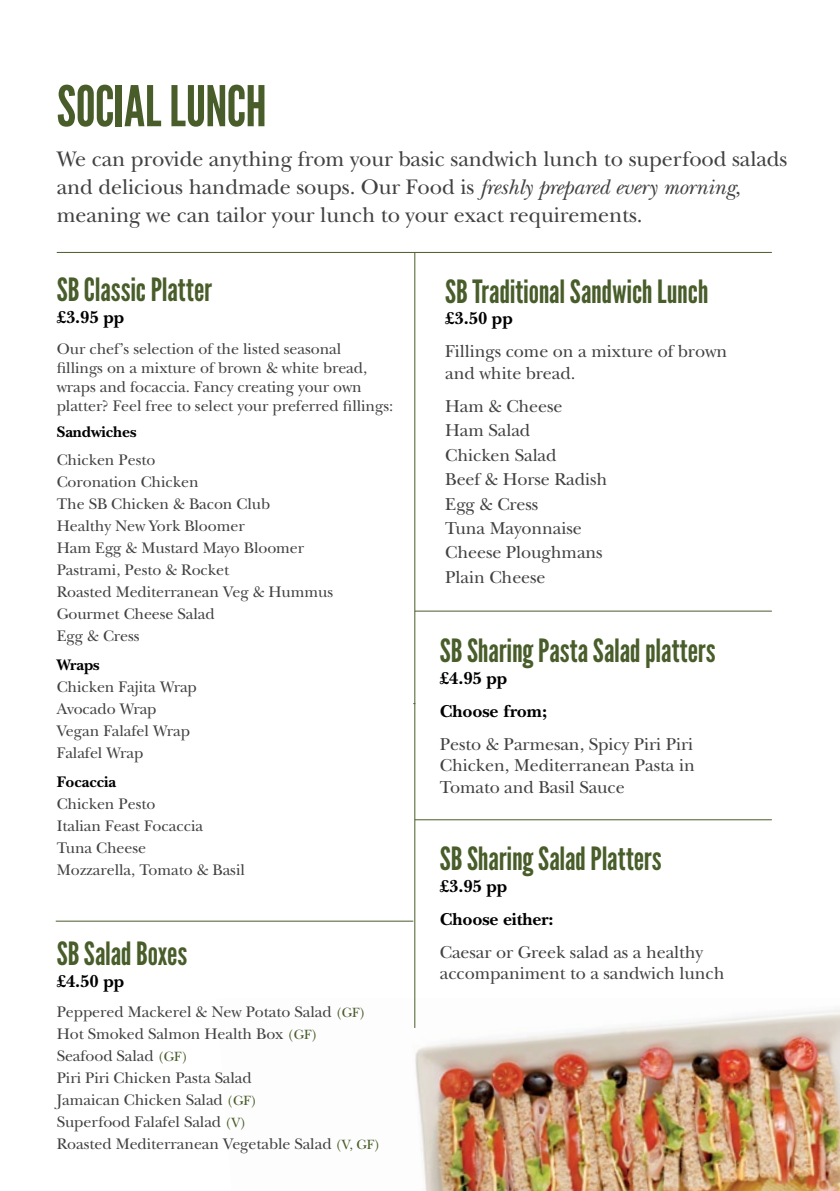
<style>
.page{position:relative;width:840px;height:1191px;background:#fff}
.page>*{position:absolute;margin:0;border:0;box-sizing:border-box;transform-origin:0 0}
.t1{font:56px "League Gothic";letter-spacing:-.01em;color:#485d2a}
.t2{font:32px "League Gothic";color:#485d2a}
.t3{font:22px/28px "New Baskerville";letter-spacing:-.005em;color:#414042}
.t4{font:18px/24.4px "New Baskerville";letter-spacing:-.005em;color:#414042}
.t5{font:700 18px/33px "New Baskerville";letter-spacing:-.005em;color:#000}
.t6{font:16px/22px "New Baskerville";letter-spacing:-.005em;color:#414042}
.t7{font:700 16px "New Baskerville";letter-spacing:-.005em;color:#000}
.s1{font-style:italic}
.s2{font-size:14px;color:#485d2a}
</style>
<div class="page">
<img style="left:415px;top:998px;width:424px;height:193px">
<hr style="left:57px;top:252px;width:714px;height:1px;background:#485d2a">
<hr style="left:414px;top:819px;width:357px;height:1px;background:#485d2a">
<hr style="left:414px;top:610px;width:357px;height:1px;background:#485d2a">
<hr style="left:56px;top:920px;width:357px;height:1px;background:#485d2a">
<hr style="left:414px;top:253px;width:1px;height:775px;background:#485d2a">
<h1 class="t1" style="left:57px;top:73px;width:211px">Social Lunch</h1>
<h3 class="t3" style="left:57px;top:145px;width:731px">We can provide anything from your basic sandwich lunch to superfood salads and delicious handmade soups. Our Food is <span class="s1">freshly prepared every morning</span>, meaning we can tailor your lunch to your exact requirements.</h3>
<h2 class="t2" style="left:57px;top:271px;width:157px">SB Classic Platter</h2>
<p class="t5" style="left:57px;top:301px;width:69px">£3.95 pp</p>
<p class="t6" style="left:57px;top:339px;width:338px;line-height:19.2px">Our chef’s selection of the listed seasonal<br>fillings on a mixture of brown &amp; white bread, wraps and focaccia. Fancy creating your own platter? Feel free to select your preferred fillings:</p>
<p class="t7" style="left:57px;top:422px;width:81px">Sandwiches</p>
<p class="t6" style="left:57px;top:449px;width:278px">Chicken Pesto<br>Coronation Chicken<br>The SB Chicken &amp; Bacon Club<br>Healthy New York Bloomer<br>Ham Egg &amp; Mustard Mayo Bloomer<br>Pastrami, Pesto &amp; Rocket<br>Roasted Mediterranean Veg &amp; Hummus<br>Gourmet Cheese Salad<br>Egg &amp; Cress</p>
<p class="t7" style="left:57px;top:655px;width:44px">Wraps</p>
<p class="t6" style="left:57px;top:676px;width:141px">Chicken Fajita Wrap<br>Avocado Wrap<br>Vegan Falafel Wrap<br>Falafel Wrap</p>
<p class="t7" style="left:57px;top:772px;width:61px">Focaccia</p>
<p class="t6" style="left:57px;top:793px;width:189px">Chicken Pesto<br>Italian Feast Focaccia<br>Tuna Cheese<br>Mozzarella, Tomato &amp; Basil</p>
<h2 class="t2" style="left:57px;top:934px;width:132px">SB Salad Boxes</h2>
<p class="t5" style="left:57px;top:964px;width:69px">£4.50 pp</p>
<p class="t6" style="left:57px;top:1001px;width:325px">Peppered Mackerel &amp; New Potato Salad <span class="s2">(GF)<br></span>Hot Smoked Salmon Health Box <span class="s2">(GF)<br></span>Seafood Salad <span class="s2">(GF)<br></span>Piri Piri Chicken Pasta Salad<br>Jamaican Chicken Salad <span class="s2">(GF)<br></span>Superfood Falafel Salad <span class="s2">(V)<br></span>Roasted Mediterranean Vegetable Salad <span class="s2">(V, GF)</span></p>
<h2 class="t2" style="left:445px;top:272px;width:264px">SB Traditional Sandwich Lunch</h2>
<p class="t5" style="left:445px;top:302px;width:69px">£3.50 pp</p>
<p class="t4" style="left:445px;top:341px;width:283px;line-height:21.6px">Fillings come on a mixture of brown and white bread.</p>
<p class="t4" style="left:445px;top:394px;width:163px">Ham &amp; Cheese<br>Ham Salad<br>Chicken Salad<br>Beef &amp; Horse Radish<br>Egg &amp; Cress<br>Tuna Mayonnaise<br>Cheese Ploughmans<br>Plain Cheese</p>
<h2 class="t2" style="left:439px;top:632px;width:277px">SB Sharing Pasta Salad platters</h2>
<p class="t5" style="left:439px;top:661px;width:109px">£4.95 pp<br>Choose from;</p>
<p class="t4" style="left:439px;top:733px;width:256px;line-height:21.6px;text-align:justify">Pesto &amp; Parmesan, Spicy Piri Piri Chicken, Mediterranean Pasta in Tomato and Basil Sauce</p>
<h2 class="t2" style="left:439px;top:839px;width:223px">SB Sharing Salad Platters</h2>
<p class="t5" style="left:439px;top:869px;width:115px">£3.95 pp<br>Choose either:</p>
<p class="t4" style="left:439px;top:941px;width:286px;line-height:21.6px">Caesar or Greek salad as a healthy accompaniment to a sandwich lunch</p>
</div>
